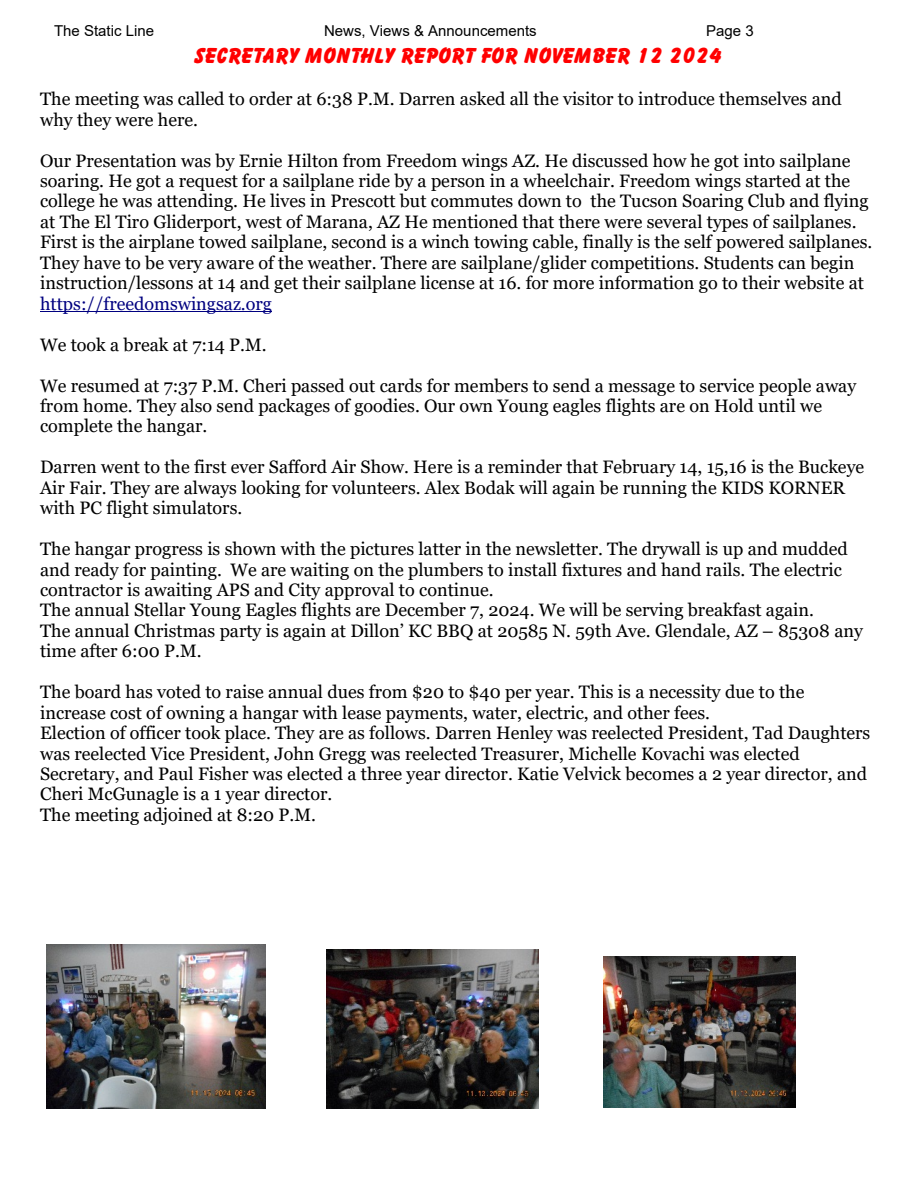
<style>
.page{position:relative;width:918px;height:1188px;background:#fff}
.page>*{position:absolute;margin:0;border:0;box-sizing:border-box;transform-origin:0 0}
.t1{font:21px "Balloonist SF Bold";color:#f00}
.t2{font:18px/20.4px "Georgia";color:#000}
.t3{font:18px "Georgia";color:#000080}
.t4{font:15px "Arial";color:#000}
</style>
<div class="page">
<hr style="left:40px;top:311px;width:232px;height:1px;background:#000080">
<img style="left:47px;top:944px;width:219px;height:165px">
<img style="left:326px;top:950px;width:212px;height:159px">
<img style="left:604px;top:957px;width:191px;height:150px">
<p class="t4" style="left:54px;top:25px;width:102px">The Static Line</p>
<p class="t4" style="left:324px;top:25px;width:214px">News, Views &amp; Announcements</p>
<p class="t4" style="left:706px;top:25px;width:49px">Page 3</p>
<p class="t1" style="left:192px;top:47px;width:529px">SECRETARY MONTHLY REPORT FOR NOVEMBER 12 2024</p>
<p class="t2" style="left:40px;top:90px;width:803px">The meeting was called to order at 6:38 P.M. Darren asked all the visitor to introduce themselves and why they were here.</p>
<p class="t2" style="left:40px;top:152px;width:834px">Our Presentation was by Ernie Hilton from Freedom wings AZ. He discussed how he got into sailplane soaring. He got a request for a sailplane ride by a person in a wheelchair. Freedom wings started at the college he was attending. He lives in Prescott but commutes down to the Tucson Soaring Club and flying at The El Tiro Gliderport, west of Marana, AZ He mentioned that there were several types of sailplanes.<br>First is the airplane towed sailplane, second is a winch towing cable, finally is the self powered sailplanes.<br>They have to be very aware of the weather. There are sailplane/glider competitions. Students can begin instruction/lessons at 14 and get their sailplane license at 16. for more information go to their website at</p>
<p class="t3" style="left:40px;top:296px;width:233px">https://freedomswingsaz.org</p>
<p class="t2" style="left:40px;top:336px;width:228px">We took a break at 7:14 P.M.</p>
<p class="t2" style="left:40px;top:376px;width:818px">We resumed at 7:37 P.M. Cheri passed out cards for members to send a message to service people away from home. They also send packages of goodies. Our own Young eagles flights are on Hold until we complete the hangar.</p>
<p class="t2" style="left:40px;top:458px;width:826px">Darren went to the first ever Safford Air Show. Here is a reminder that February 14, 15,16 is the Buckeye<br>Air Fair. They are always looking for volunteers. Alex Bodak will again be running the KIDS KORNER with PC flight simulators.</p>
<p class="t2" style="left:40px;top:540px;width:824px">The hangar progress is shown with the pictures latter in the newsletter. The drywall is up and mudded and ready for painting. We are waiting on the plumbers to install fixtures and hand rails. The electric contractor is awaiting APS and City approval to continue.<br>The annual Stellar Young Eagles flights are December 7, 2024. We will be serving breakfast again.<br>The annual Christmas party is again at Dillon’ KC BBQ at 20585 N. 59th Ave. Glendale, AZ – 85308 any time after 6:00 P.M.</p>
<p class="t2" style="left:40px;top:683px;width:832px">The board has voted to raise annual dues from $20 to $40 per year. This is a necessity due to the increase cost of owning a hangar with lease payments, water, electric, and other fees.<br>Election of officer took place. They are as follows. Darren Henley was reelected President, Tad Daughters was reelected Vice President, John Gregg was reelected Treasurer, Michelle Kovachi was elected Secretary, and Paul Fisher was elected a three year director. Katie Velvick becomes a 2 year director, and Cheri McGunagle is a 1 year director.<br>The meeting adjoined at 8:20 P.M.</p>
</div>
